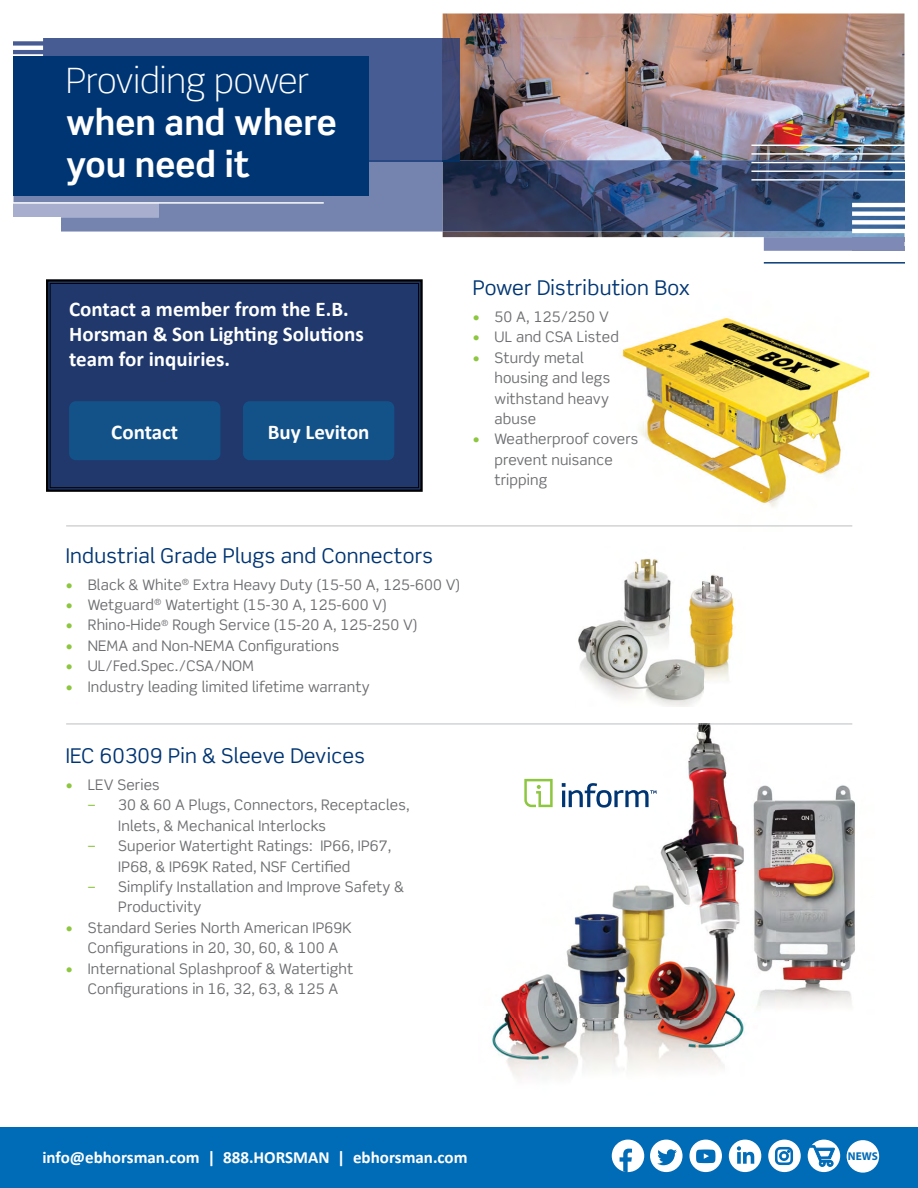
<style>
.page{position:relative;width:918px;height:1188px;background:#fff}
.page>*{position:absolute;margin:0;border:0;box-sizing:border-box;transform-origin:0 0}
.t1{font:700 34.95px/42px "Scene Std";color:#fff}
.t2{font:700 21px/25.2px "Calibri";color:#fff}
.t3{font:20.4px "Scene Std";letter-spacing:.01em;color:#003573}
.t4{font:700 16.95px "Calibri";color:#fff}
.t5{font:14.55px/20.4px "Scene Std";letter-spacing:.01em;color:#6d6e71}
.t6{font:700 11.4px "Myriad Pro";color:#006bb6}
.s1{font-weight:300}
.s2{color:#8dc63f}
</style>
<div class="page">
<img style="left:492px;top:725px;width:363px;height:352px">
<img style="left:617px;top:316px;width:254px;height:210px">
<img style="left:443px;top:14px;width:461px;height:223px">
<img style="left:459px;top:160px;width:445px;height:72px">
<div style="left:14px;top:38px;width:429px;height:122px;background:#465c92"></div>
<img style="left:443px;top:38px;width:16px;height:122px">
<svg style="left:14px;top:160px;width:445px;height:72px;background:#707ea9"></svg>
<div style="left:14px;top:204px;width:145px;height:13px;background:#a7aece"></div>
<hr style="left:14px;top:37px;width:29px;height:4px;background:#fff">
<hr style="left:14px;top:46px;width:29px;height:4px;background:#fff">
<div style="left:14px;top:54px;width:29px;height:5px;background:#fff"></div>
<hr style="left:14px;top:202px;width:310px;height:2px;background:#fff">
<div style="left:14px;top:56px;width:355px;height:140px;background:#003573"></div>
<img style="left:578px;top:558px;width:156px;height:149px">
<hr style="left:852px;top:203px;width:52px;height:4px;background:#fff">
<div style="left:852px;top:211px;width:52px;height:5px;background:#fff"></div>
<div style="left:852px;top:220px;width:52px;height:5px;background:#fff"></div>
<hr style="left:852px;top:229px;width:52px;height:4px;background:#fff">
<hr style="left:751px;top:145px;width:153px;height:1px;background:#fff">
<hr style="left:751px;top:153px;width:153px;height:2px;background:#fff">
<hr style="left:751px;top:170px;width:153px;height:2px;background:#fff">
<hr style="left:751px;top:162px;width:153px;height:1px;background:#fff">
<hr style="left:751px;top:179px;width:153px;height:2px;background:#fff">
<hr style="left:764px;top:262px;width:140px;height:2px;background:#003573">
<svg style="left:764px;top:237px;width:141px;height:14px"></svg>
<img style="left:764px;top:237px;width:140px;height:1px">
<div style="left:852px;top:237px;width:52px;height:5px;background:#7e8ab5"></div>
<hr style="left:852px;top:246px;width:52px;height:4px;background:#7e8ab5">
<div style="left:14px;top:217px;width:47px;height:21px;background:#fff"></div>
<hr style="left:66px;top:526px;width:786px;height:1px;background:#bcbec0">
<hr style="left:66px;top:724px;width:786px;height:1px;background:#bcbec0">
<svg style="left:562px;top:783px;width:95px;height:25px"></svg>
<svg style="left:524px;top:779px;width:29px;height:28px"></svg>
<div style="left:0;top:1128px;width:918px;height:60px;background:#006bb6"></div>
<div style="left:808px;top:1140px;width:32px;height:32px;background:#fff;border-radius:50%"></div>
<div style="left:650px;top:1140px;width:33px;height:32px;background:#fff;border-radius:50%"></div>
<div style="left:689px;top:1140px;width:33px;height:32px;background:#fff;border-radius:50%"></div>
<div style="left:729px;top:1140px;width:32px;height:32px;background:#fff;border-radius:50%"></div>
<div style="left:768px;top:1140px;width:33px;height:32px;background:#fff;border-radius:50%"></div>
<svg style="left:612px;top:1140px;width:32px;height:32px"></svg>
<svg style="left:657px;top:1149px;width:20px;height:16px"></svg>
<svg style="left:696px;top:1150px;width:19px;height:13px"></svg>
<svg style="left:737px;top:1146px;width:17px;height:18px"></svg>
<div style="left:847px;top:1140px;width:32px;height:33px;background:#fff;border-radius:50%"></div>
<svg style="left:775px;top:1147px;width:18px;height:18px"></svg>
<svg style="left:810px;top:1145px;width:25px;height:22px"></svg>
<svg style="left:46px;top:279px;width:377px;height:213px;background:#1f3667"></svg>
<div style="left:50px;top:283px;width:369px;height:205px;border:1px solid #000"></div>
<div style="left:69px;top:401px;width:151px;height:59px;background:#135289;border-radius:7px"></div>
<div style="left:243px;top:401px;width:151px;height:59px;background:#135289;border-radius:7px"></div>
<p class="t1" style="left:66px;top:59px;width:272px"><span class="s1">Providing power </span>when and where you need it</p>
<p class="t2" style="left:69px;top:296px;width:296px">Contact a member from the E.B.<br>Horsman &amp; Son Lighting Solutions team for inquiries.</p>
<p class="t2" style="left:111px;top:418px;width:68px">Contact</p>
<p class="t2" style="left:268px;top:418px;width:103px">Buy Leviton</p>
<p class="t3" style="left:473px;top:275px;width:219px">Power Distribution Box</p>
<p class="t5" style="left:473px;top:306px;width:138px"><span class="s2">•</span> 50 A, 125/250 V</p>
<p class="t5" style="left:473px;top:327px;width:148px"><span class="s2">•</span> UL and CSA Listed</p>
<p class="t5" style="left:494px;top:347px;width:117px;text-indent:-22px"><span class="s2">•</span> Sturdy metal housing and legs withstand heavy abuse</p>
<p class="t5" style="left:494px;top:429px;width:145px;text-indent:-22px"><span class="s2">•</span> Weatherproof covers prevent nuisance tripping</p>
<p class="t3" style="left:66px;top:543px;width:369px">Industrial Grade Plugs and Connectors</p>
<p class="t5" style="left:66px;top:574px;width:396px"><span class="s2">•</span> Black &amp; White<sup>®</sup> Extra Heavy Duty (15-50 A, 125-600 V)</p>
<p class="t5" style="left:66px;top:595px;width:323px"><span class="s2">•</span> Wetguard<sup>®</sup> Watertight (15-30 A, 125-600 V)</p>
<p class="t5" style="left:66px;top:615px;width:353px"><span class="s2">•</span> Rhino-Hide<sup>®</sup> Rough Service (15-20 A, 125-250 V)</p>
<p class="t5" style="left:66px;top:635px;width:275px"><span class="s2">•</span> NEMA and Non-NEMA Configurations</p>
<p class="t5" style="left:66px;top:656px;width:190px"><span class="s2">•</span> UL/Fed.Spec./CSA/NOM</p>
<p class="t5" style="left:66px;top:676px;width:305px"><span class="s2">•</span> Industry leading limited lifetime warranty</p>
<p class="t3" style="left:66px;top:743px;width:301px">IEC 60309 Pin &amp; Sleeve Devices</p>
<p class="t5" style="left:66px;top:774px;width:95px"><span class="s2">•</span> LEV Series</p>
<p class="t5" style="left:118px;top:795px;width:293px;text-indent:-31px"><span class="s2">–</span> 30 &amp; 60 A Plugs, Connectors, Receptacles,<br>Inlets, &amp; Mechanical Interlocks</p>
<p class="t5" style="left:118px;top:836px;width:275px;text-indent:-31px"><span class="s2">–</span> Superior Watertight Ratings: IP66, IP67,<br>IP68, &amp; IP69K Rated, NSF Certified</p>
<p class="t5" style="left:118px;top:876px;width:287px;text-indent:-31px"><span class="s2">–</span> Simplify Installation and Improve Safety &amp;<br>Productivity</p>
<p class="t5" style="left:66px;top:917px;width:288px;text-align:center"><span class="s2">•</span> Standard Series North American IP69K<br>Configurations in 20, 30, 60, &amp; 100 A</p>
<p class="t5" style="left:66px;top:958px;width:289px;text-align:center"><span class="s2">•</span> International Splashproof &amp; Watertight<br>Configurations in 16, 32, 63, &amp; 125 A</p>
<p class="t4" style="left:42px;top:1145px;width:427px">info@ebhorsman.com | 888.HORSMAN | ebhorsman.com</p>
<p class="t6" style="left:848px;top:1148px;width:32px">NEWS</p>
</div>
